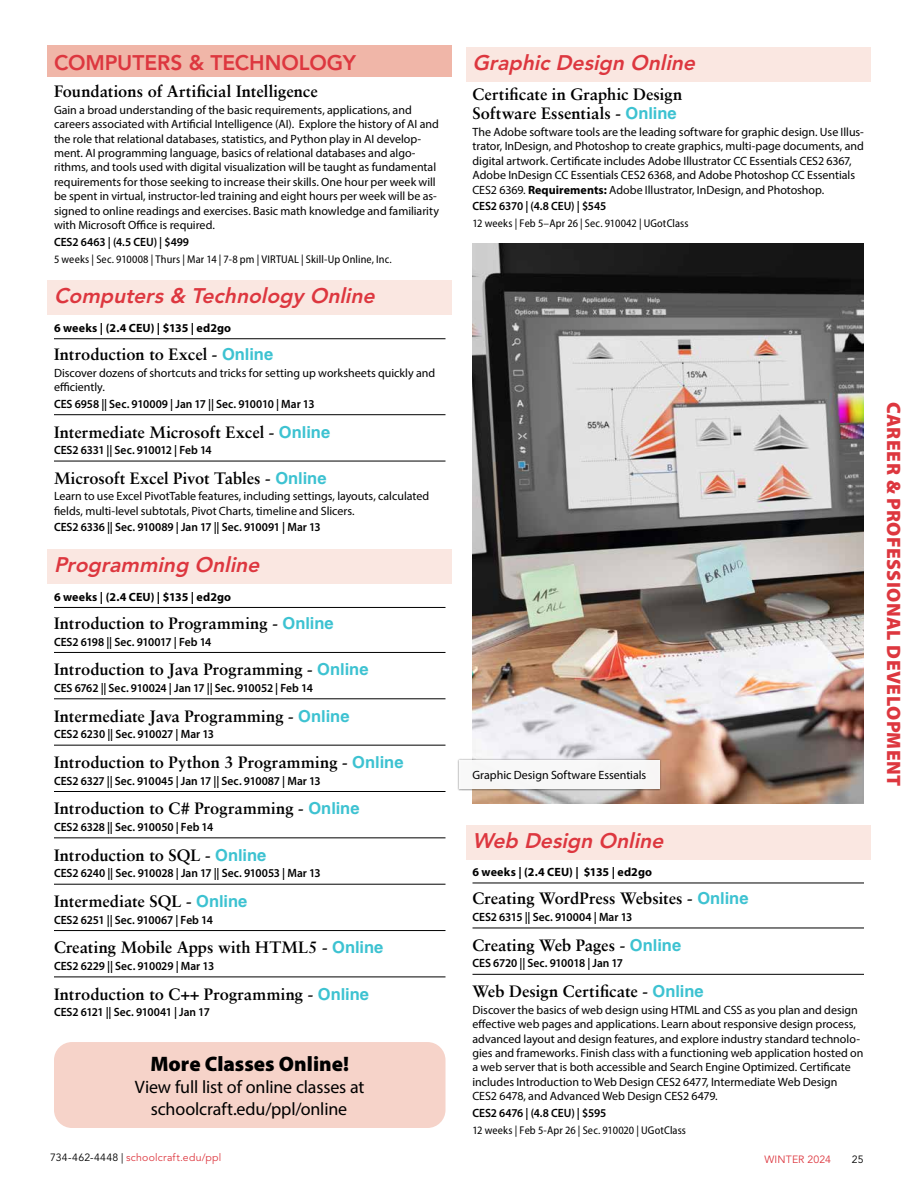
<style>
.page{position:relative;width:918px;height:1188px;background:#fff}
.page>*{position:absolute;margin:0;border:0;box-sizing:border-box;transform-origin:0 0}
.t1{font:italic 800 21px "Avenir LT Std";color:#dd373f}
.t2{font:800 21px "Avenir LT Std";letter-spacing:-.005em;color:#dd373f}
.t3{font:900 21px "Myriad Pro";color:#000}
.t4{font:900 19.5px "Myriad Pro";letter-spacing:.02em;color:#dd373f}
.t5{font:18px/21.6px "Myriad Pro";letter-spacing:-.01em;color:#000;text-align:center}
.t6{font:700 16.5px/19.8px "Sabon LT Pro";letter-spacing:.005em;color:#000}
.t7{font:12px/14.4px "Myriad Pro";letter-spacing:-.005em;color:#000}
.t8{font:600 12px "Myriad Pro";letter-spacing:-.01em;color:#000;scale:.96 1}
.t9{font:700 12px "Myriad Pro";letter-spacing:.01em;color:#000}
.t10{font:semi-condensed 11.25px "Myriad Pro";letter-spacing:.01em;color:#000}
.t11{font:10.5px "Avenir LT Std";letter-spacing:.02em;color:#dd373f}
.t12{font:10.5px "Avenir LT Std";color:#000}
.s1{font-family:"Helvetica LT Std";color:#3dc2d1}
.s2{font-weight:700}
.s3{color:#000}
</style>
<div class="page">
<div style="left:47px;top:45px;width:405px;height:32px;background:#f0b6a8"></div>
<div style="left:47px;top:281px;width:405px;height:34px;background:#fae7e1"></div>
<hr style="left:54px;top:338px;width:392px;height:1px;background:#000">
<hr style="left:54px;top:414px;width:392px;height:1px;background:#000">
<hr style="left:54px;top:461px;width:392px;height:1px;background:#000">
<div style="left:47px;top:549px;width:405px;height:35px;background:#fae7e1"></div>
<hr style="left:54px;top:607px;width:392px;height:1px;background:#000">
<hr style="left:54px;top:652px;width:392px;height:1px;background:#000">
<hr style="left:54px;top:699px;width:392px;height:1px;background:#000">
<hr style="left:54px;top:745px;width:392px;height:1px;background:#000">
<hr style="left:54px;top:791px;width:392px;height:1px;background:#000">
<hr style="left:54px;top:838px;width:392px;height:1px;background:#000">
<hr style="left:54px;top:884px;width:392px;height:1px;background:#000">
<hr style="left:54px;top:930px;width:392px;height:1px;background:#000">
<hr style="left:54px;top:977px;width:392px;height:1px;background:#000">
<div style="left:466px;top:47px;width:405px;height:35px;background:#fae7e1"></div>
<div style="left:466px;top:825px;width:405px;height:34px;background:#fae7e1"></div>
<hr style="left:472px;top:883px;width:392px;height:1px;background:#000">
<hr style="left:472px;top:928px;width:392px;height:1px;background:#000">
<hr style="left:472px;top:974px;width:392px;height:1px;background:#000">
<img style="left:472px;top:243px;width:392px;height:560px">
<div style="left:457px;top:758px;width:205px;height:33px;background:#000;opacity:.5"></div>
<div style="left:459px;top:760px;width:201px;height:29px;background:#f7f7f7"></div>
<div style="left:54px;top:1042px;width:392px;height:86px;background:#f6d3c9;border-radius:18px"></div>
<h1 class="t2" style="left:54px;top:50px;width:304px">COMPUTERS &amp; TECHNOLOGY</h1>
<h3 class="t6" style="left:54px;top:81px;width:265px">Foundations of Artificial Intelligence</h3>
<p class="t7" style="left:54px;top:102px;width:386px">Gain a broad understanding of the basic requirements, applications, and careers associated with Artificial Intelligence (AI). Explore the history of AI and the role that relational databases, statistics, and Python play in AI develop&shy;ment. AI programming language, basics of relational databases and algo&shy;rithms, and tools used with digital visualization will be taught as fundamental requirements for those seeking to increase their skills. One hour per week will be spent in virtual, instructor-led training and eight hours per week will be as&shy;signed to online readings and exercises. Basic math knowledge and familiarity with Microsoft Office is required.</p>
<p class="t8" style="left:54px;top:234px;width:142px">CES2 6463 | (4.5 CEU) | $499</p>
<p class="t10" style="left:54px;top:252px;width:339px">5 weeks | Sec. 910008 | Thurs | Mar 14 | 7-8 pm | VIRTUAL | Skill-Up Online, Inc.</p>
<h1 class="t1" style="left:54px;top:284px;width:327px">Computers&amp; Technology Online</h1>
<p class="t9" style="left:54px;top:320px;width:179px">6 weeks | (2.4 CEU) | $135 | ed2go</p>
<h3 class="t6" style="left:54px;top:344px;width:221px">Introduction to Excel - <span class="s1">Online</span></h3>
<p class="t7" style="left:54px;top:365px;width:383px">Discover dozens of shortcuts and tricks for setting up worksheets quickly and efficiently.</p>
<p class="t8" style="left:54px;top:396px;width:273px">CES 6958 || Sec. 910009 | Jan 17 || Sec. 910010 | Mar 13</p>
<h3 class="t6" style="left:54px;top:421px;width:278px">Intermediate Microsoft Excel - <span class="s1">Online</span></h3>
<p class="t8" style="left:54px;top:442px;width:166px">CES2 6331 || Sec. 910012 | Feb 14</p>
<h3 class="t6" style="left:54px;top:468px;width:274px">Microsoft Excel Pivot Tables - <span class="s1">Online</span></h3>
<p class="t7" style="left:54px;top:489px;width:377px">Learn to use Excel PivotTable features, including settings, layouts, calculated fields, multi-level subtotals, Pivot Charts, timeline and Slicers.</p>
<p class="t8" style="left:54px;top:520px;width:279px">CES2 6336 || Sec. 910089 | Jan 17 || Sec. 910091 | Mar 13</p>
<h1 class="t1" style="left:54px;top:552px;width:212px">Programming Online</h1>
<p class="t9" style="left:54px;top:589px;width:179px">6 weeks | (2.4 CEU) | $135 | ed2go</p>
<h3 class="t6" style="left:54px;top:613px;width:281px">Introduction to Programming - <span class="s1">Online</span></h3>
<p class="t8" style="left:54px;top:634px;width:166px">CES2 6198 || Sec. 910017 | Feb 14</p>
<h3 class="t6" style="left:54px;top:659px;width:316px">Introduction to Java Programming - <span class="s1">Online</span></h3>
<p class="t8" style="left:54px;top:680px;width:271px">CES 6762 || Sec. 910024 | Jan 17 || Sec. 910052 | Feb 14</p>
<h3 class="t6" style="left:54px;top:706px;width:297px">Intermediate Java Programming - <span class="s1">Online</span></h3>
<p class="t8" style="left:54px;top:727px;width:168px">CES2 6230 || Sec. 910027 | Mar 13</p>
<h3 class="t6" style="left:54px;top:752px;width:351px">Introduction to Python 3 Programming - <span class="s1">Online</span></h3>
<p class="t8" style="left:54px;top:773px;width:279px">CES2 6327 || Sec. 910045 | Jan 17 || Sec. 910087 | Mar 13</p>
<h3 class="t6" style="left:54px;top:798px;width:307px">Introduction to C# Programming - <span class="s1">Online</span></h3>
<p class="t8" style="left:54px;top:819px;width:167px">CES2 6328 || Sec. 910050 | Feb 14</p>
<h3 class="t6" style="left:54px;top:845px;width:214px">Introduction to SQL - <span class="s1">Online</span></h3>
<p class="t8" style="left:54px;top:866px;width:279px">CES2 6240 || Sec. 910028 | Jan 17 || Sec. 910053 | Mar 13</p>
<h3 class="t6" style="left:54px;top:891px;width:195px">Intermediate SQL - <span class="s1">Online</span></h3>
<p class="t8" style="left:54px;top:912px;width:167px">CES2 6251 || Sec. 910067 | Feb 14</p>
<h3 class="t6" style="left:54px;top:937px;width:331px">Creating Mobile Apps with HTML5 - <span class="s1">Online</span></h3>
<p class="t8" style="left:54px;top:958px;width:168px">CES2 6229 || Sec. 910029 | Mar 13</p>
<h3 class="t6" style="left:54px;top:984px;width:317px">Introduction to C++ Programming - <span class="s1">Online</span></h3>
<p class="t8" style="left:54px;top:1005px;width:164px">CES2 6121 || Sec. 910041 | Jan 17</p>
<h1 class="t3" style="left:150px;top:1050px;width:200px">More Classes Online!</h1>
<h3 class="t5" style="left:135px;top:1076px;width:231px">View full list of online classes at schoolcraft.edu/ppl/online</h3>
<h1 class="t1" style="left:472px;top:50px;width:229px">Graphic Design Online</h1>
<h3 class="t6" style="left:472px;top:84px;width:211px">Certificate in Graphic Design<br>Software Essentials - <span class="s1">Online</span></h3>
<p class="t7" style="left:472px;top:125px;width:393px">The Adobe software tools are the leading software for graphic design. Use Illus&shy;trator, InDesign, and Photoshop to create graphics, multi-page documents, and digital artwork. Certificate includes Adobe Illustrator CC Essentials CES2 6367, Adobe InDesign CC Essentials CES2 6368, and Adobe Photoshop CC Essentials CES2 6369. <span class="s2">Requirements:</span> Adobe Illustrator, InDesign, and Photoshop.</p>
<p class="t8" style="left:472px;top:199px;width:141px">CES2 6370 | (4.8 CEU) | $545</p>
<p class="t10" style="left:472px;top:217px;width:218px">12 weeks | Feb 5–Apr 26 | Sec. 910042 | UGotClass</p>
<p class="t7" style="left:472px;top:768px;width:175px">Graphic Design Software Essentials</p>
<h1 class="t1" style="left:472px;top:828px;width:198px">Web Design Online</h1>
<p class="t9" style="left:472px;top:864px;width:181px">6 weeks | (2.4 CEU) | $135 | ed2go</p>
<h3 class="t6" style="left:472px;top:888px;width:278px">Creating WordPress Websites - <span class="s1">Online</span></h3>
<p class="t8" style="left:472px;top:909px;width:168px">CES2 6315 || Sec. 910004 | Mar 13</p>
<h3 class="t6" style="left:472px;top:935px;width:210px">Creating Web Pages - <span class="s1">Online</span></h3>
<p class="t8" style="left:472px;top:956px;width:158px">CES 6720 || Sec. 910018 | Jan 17</p>
<h3 class="t6" style="left:472px;top:981px;width:233px">Web Design Certificate - <span class="s1">Online</span></h3>
<p class="t7" style="left:472px;top:1002px;width:392px">Discover the basics of web design using HTML and CSS as you plan and design effective web pages and applications. Learn about responsive design process, advanced layout and design features, and explore industry standard technolo&shy;gies and frameworks. Finish class with a functioning web application hosted on a web server that is both accessible and Search Engine Optimized. Certificate includes Introduction to Web Design CES2 6477, Intermediate Web Design CES2 6478, and Advanced Web Design CES2 6479.</p>
<p class="t8" style="left:472px;top:1105px;width:141px">CES2 6476 | (4.8 CEU) | $595</p>
<p class="t10" style="left:472px;top:1123px;width:215px">12 weeks | Feb 5-Apr 26 | Sec. 910020 | UGotClass</p>
<p class="t11" style="left:50px;top:1151px;width:173px"><span class="s3">734-462-4448 |</span> schoolcraft.edu/ppl</p>
<p class="t11" style="left:765px;top:1154px;width:68px">WINTER 2024</p>
<p class="t12" style="left:852px;top:1154px;width:13px">25</p>
<h2 class="t4" style="left:907px;top:402px;width:386px;rotate:90deg">CAREER &amp; PROFESSIONAL DEVELOPMENT</h2>
</div>
